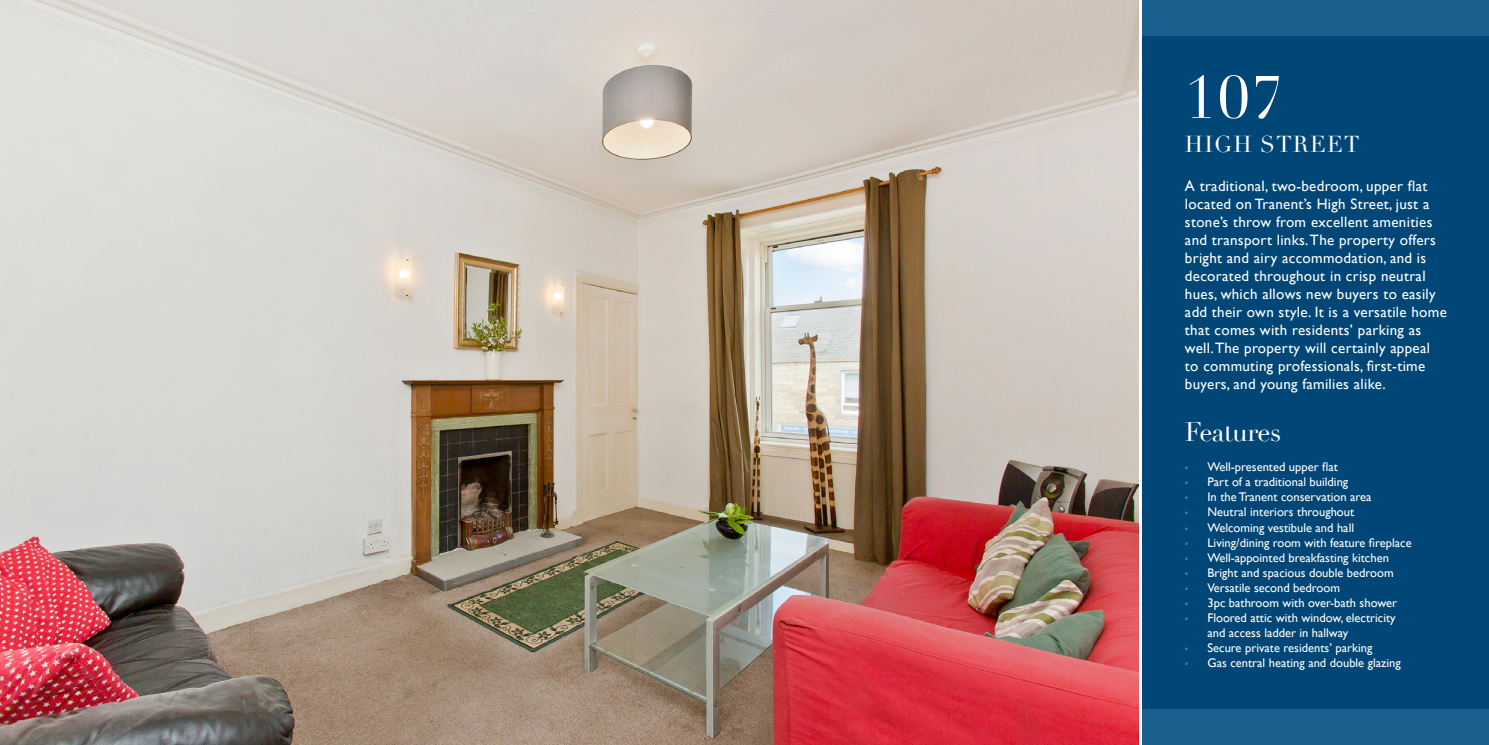
<style>
.page{position:relative;width:1489px;height:745px;background:#fff}
.page>*{position:absolute;margin:0;border:0;box-sizing:border-box;transform-origin:0 0}
.Headline{font:26.25px "Didot";letter-spacing:-.02em;color:#fff}
.Address_1{font:22.5px "Didot";letter-spacing:.05em;color:#fff}
.Features{font:15px/18px "Gill Sans";letter-spacing:.02em;color:#fff}
.t1{font:12.5px/15px "Gill Sans";color:#fff}
.s1{font-family:"Myriad Pro";color:#1791c8}
</style>
<div class="page">
<div style="left:1142px;top:0;width:346px;height:744px;background:#004676"></div>
<img style="left:0;top:0;width:1138px;height:744px">
<div style="left:1142px;top:0;width:346px;height:35px;background:#1a608f"></div>
<div style="left:1142px;top:709px;width:346px;height:35px;background:#1a608f"></div>
<p class="Address_1" style="left:1184px;top:130px;width:176px">HIGH STREET</p>
<p class="Features" style="left:1184px;top:177px;width:263px">A traditional, two-bedroom, upper flat located on Tranent’s High Street, just a stone’s throw from excellent amenities and transport links. The property offers bright and airy accommodation, and is decorated throughout in crisp neutral hues, which allows new buyers to easily add their own style. It is a versatile home that comes with residents’ parking as well. The property will certainly appeal to commuting professionals, first-time buyers, and young families alike.</p>
<p class="Headline" style="left:1184px;top:416px;width:98px">Features</p>
<p class="t1" style="left:1184px;top:459px;width:154px"><span class="s1">•</span> Well-presented upper flat</p>
<p class="t1" style="left:1184px;top:474px;width:165px"><span class="s1">•</span> Part of a traditional building</p>
<p class="t1" style="left:1184px;top:489px;width:188px"><span class="s1">•</span> In the Tranent conservation area</p>
<p class="t1" style="left:1184px;top:504px;width:171px"><span class="s1">•</span> Neutral interiors throughout</p>
<p class="t1" style="left:1184px;top:519px;width:171px"><span class="s1">•</span> Welcoming vestibule and hall</p>
<p class="t1" style="left:1184px;top:534px;width:228px"><span class="s1">•</span> Living/dining room with feature fireplace</p>
<p class="t1" style="left:1184px;top:549px;width:205px"><span class="s1">•</span> Well-appointed breakfasting kitchen</p>
<p class="t1" style="left:1184px;top:564px;width:210px"><span class="s1">•</span> Bright and spacious double bedroom</p>
<p class="t1" style="left:1184px;top:579px;width:156px"><span class="s1">•</span> Versatile second bedroom</p>
<p class="t1" style="left:1184px;top:594px;width:214px"><span class="s1">•</span> 3pc bathroom with over-bath shower</p>
<p class="t1" style="left:1207px;top:609px;width:190px;text-indent:-22px"><span class="s1">•</span> Floored attic with window, electricity and access ladder in hallway</p>
<p class="t1" style="left:1184px;top:639px;width:189px"><span class="s1">•</span> Secure private residents’ parking</p>
<p class="t1" style="left:1184px;top:654px;width:217px"><span class="s1">•</span> Gas central heating and double glazing</p>
</div>
